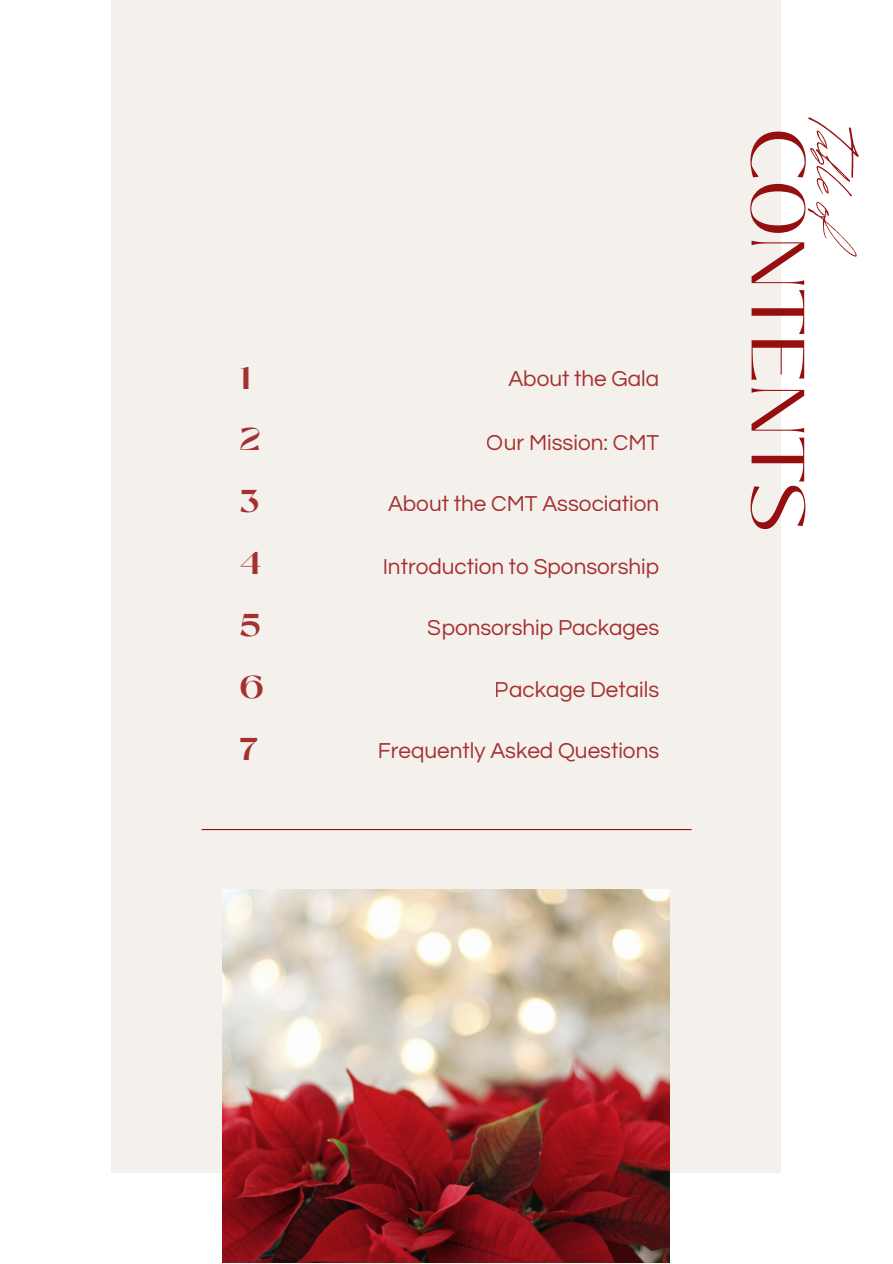
<style>
.page{position:relative;width:893px;height:1264px;background:#fff}
.page>*{position:absolute;margin:0;border:0;box-sizing:border-box;transform-origin:0 0}
.t1{font:75px "Black Mango";color:#960f0f}
.t2{font:69.75px "Revive 80 Signature";color:#960f0f}
.t3{font:700 31.5px/61.8px "Black Mango";color:#960f0f}
.t4{font:22.5px "Questrial";color:#960f0f}
</style>
<div class="page">
<div style="left:111px;top:0;width:669px;height:1172px;background:#f4f0ec"></div>
<hr style="left:202px;top:829px;width:489px;height:1px;background:#960f0f">
<img style="left:223px;top:889px;width:446px;height:373px">
<h3 class="t3" style="left:239px;top:347px;width:25px">1<br>2<br>3<br>4<br>5<br>6<br>7</h3>
<p class="t4" style="left:508px;top:367px;width:152px">About the Gala</p>
<p class="t4" style="left:487px;top:432px;width:174px">Our Mission: CMT</p>
<p class="t4" style="left:388px;top:492px;width:273px">About the CMT Association</p>
<p class="t4" style="left:382px;top:555px;width:278px">Introduction to Sponsorship</p>
<p class="t4" style="left:428px;top:617px;width:233px">Sponsorship Packages</p>
<p class="t4" style="left:495px;top:678px;width:166px">Package Details</p>
<p class="t4" style="left:377px;top:739px;width:283px">Frequently Asked Questions</p>
<h2 class="t2" style="left:881px;top:123px;width:143px;rotate:90deg">Table of</h2>
<h1 class="t1" style="left:834px;top:128px;width:406px;rotate:90deg">CONTENTS</h1>
</div>
